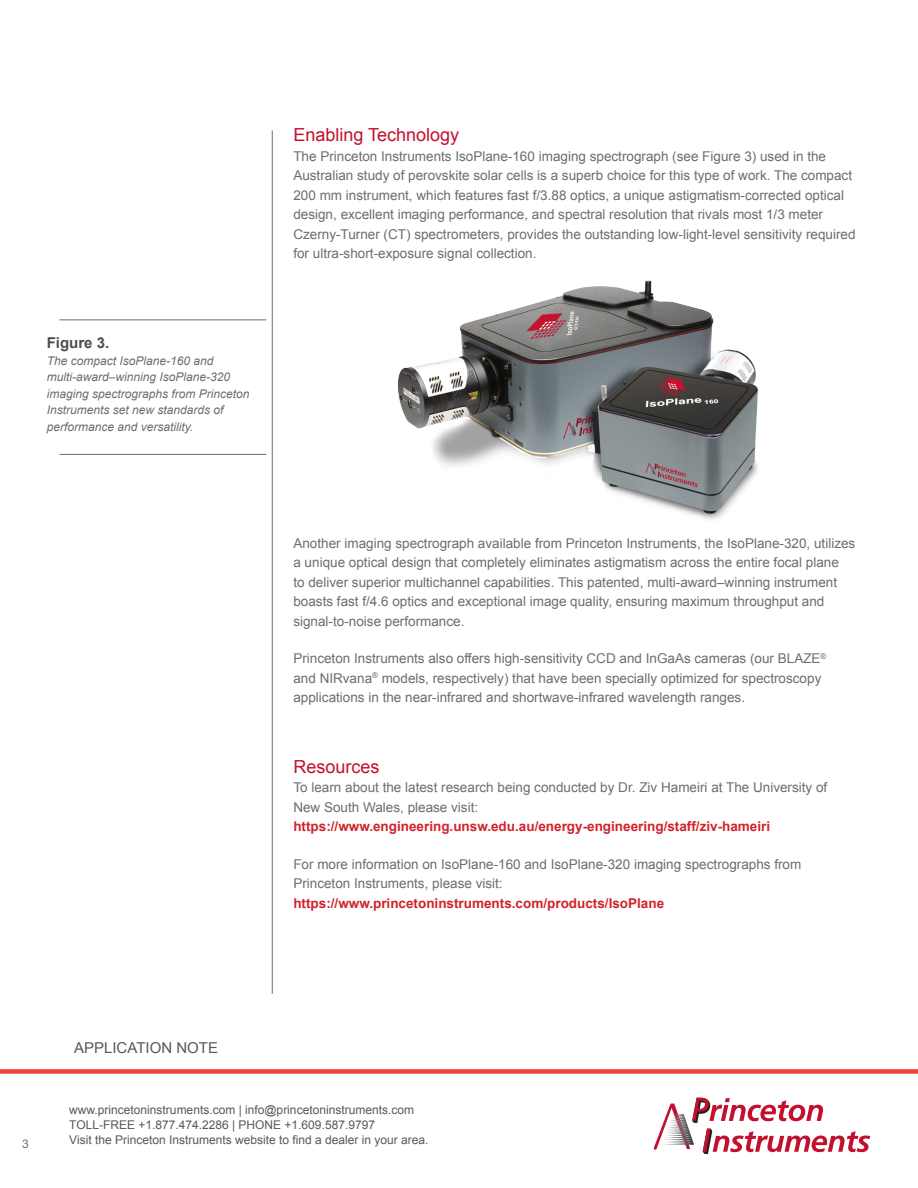
<style>
.page{position:relative;width:918px;height:1188px;background:#fff}
.page>*{position:absolute;margin:0;border:0;box-sizing:border-box;transform-origin:0 0}
.t1{font:18px "Arial";color:#c3102f}
.t2{font:15px "Arial";color:#57585a}
.t3{font:700 15px "Arial";color:#524b4c}
.t4{font:13.5px/19.5px "Arial";color:#6c6d70}
.t5{font:700 13.5px "Arial";color:#d1232a}
.t6{font:12px/15px "Arial";color:#57585a}
.t7{font:italic 12px/16.5px "Arial";color:#6c6d70}
.t8{font:12px "Arial";color:#6c6d70}
</style>
<div class="page">
<div style="left:0;top:1069px;width:918px;height:5px;background:#ef4036"></div>
<svg style="left:654px;top:1098px;width:216px;height:56px"></svg>
<img style="left:398px;top:280px;width:360px;height:240px">
<hr style="left:272px;top:130px;width:1px;height:864px;background:#6c6d70">
<hr style="left:59px;top:320px;width:207px;height:1px;background:#6c6d70">
<hr style="left:59px;top:454px;width:207px;height:1px;background:#6c6d70">
<p class="t3" style="left:47px;top:333px;width:64px">Figure 3.</p>
<p class="t7" style="left:47px;top:352px;width:204px">The compact IsoPlane-160 and multi-award–winning IsoPlane-320 imaging spectrographs from Princeton Instruments set new standards of performance and versatility.</p>
<h1 class="t1" style="left:293px;top:123px;width:167px">Enabling Technology</h1>
<p class="t4" style="left:293px;top:146px;width:564px">The Princeton Instruments IsoPlane-160 imaging spectrograph (see Figure 3) used in the Australian study of perovskite solar cells is a superb choice for this type of work. The compact 200 mm instrument, which features fast f/3.88 optics, a unique astigmatism-corrected optical design, excellent imaging performance, and spectral resolution that rivals most 1/3 meter Czerny-Turner (CT) spectrometers, provides the outstanding low-light-level sensitivity required for ultra-short-exposure signal collection.</p>
<p class="t4" style="left:293px;top:533px;width:563px">Another imaging spectrograph available from Princeton Instruments, the IsoPlane-320, utilizes a unique optical design that completely eliminates astigmatism across the entire focal plane<br>to deliver superior multichannel capabilities. This patented, multi-award–winning instrument boasts fast f/4.6 optics and exceptional image quality, ensuring maximum throughput and signal-to-noise performance.</p>
<p class="t4" style="left:293px;top:649px;width:535px">Princeton Instruments also offers high-sensitivity CCD and InGaAs cameras (our BLAZE<sup>® </sup>and NIRvana<sup>®</sup> models, respectively) that have been specially optimized for spectroscopy applications in the near-infrared and shortwave-infrared wavelength ranges.</p>
<h1 class="t1" style="left:293px;top:754px;width:88px">Resources</h1>
<p class="t4" style="left:293px;top:778px;width:536px">To learn about the latest research being conducted by Dr. Ziv Hameiri at The University of<br>New South Wales, please visit:</p>
<p class="t5" style="left:293px;top:817px;width:478px">https://www.engineering.unsw.edu.au/energy-engineering/staff/ziv-hameiri</p>
<p class="t4" style="left:293px;top:854px;width:509px">For more information on IsoPlane-160 and IsoPlane-320 imaging spectrographs from<br>Princeton Instruments, please visit:</p>
<p class="t5" style="left:293px;top:894px;width:372px">https://www.princetoninstruments.com/products/IsoPlane</p>
<p class="t8" style="left:22px;top:1135px;width:8px">3</p>
<p class="t2" style="left:74px;top:1038px;width:145px">APPLICATION NOTE</p>
<p class="t6" style="left:69px;top:1102px;width:361px">www.princetoninstruments.com | info@princetoninstruments.com<br>TOLL-FREE +1.877.474.2286 | PHONE +1.609.587.9797<br>Visit the Princeton Instruments website to find a dealer in your area.</p>
</div>
